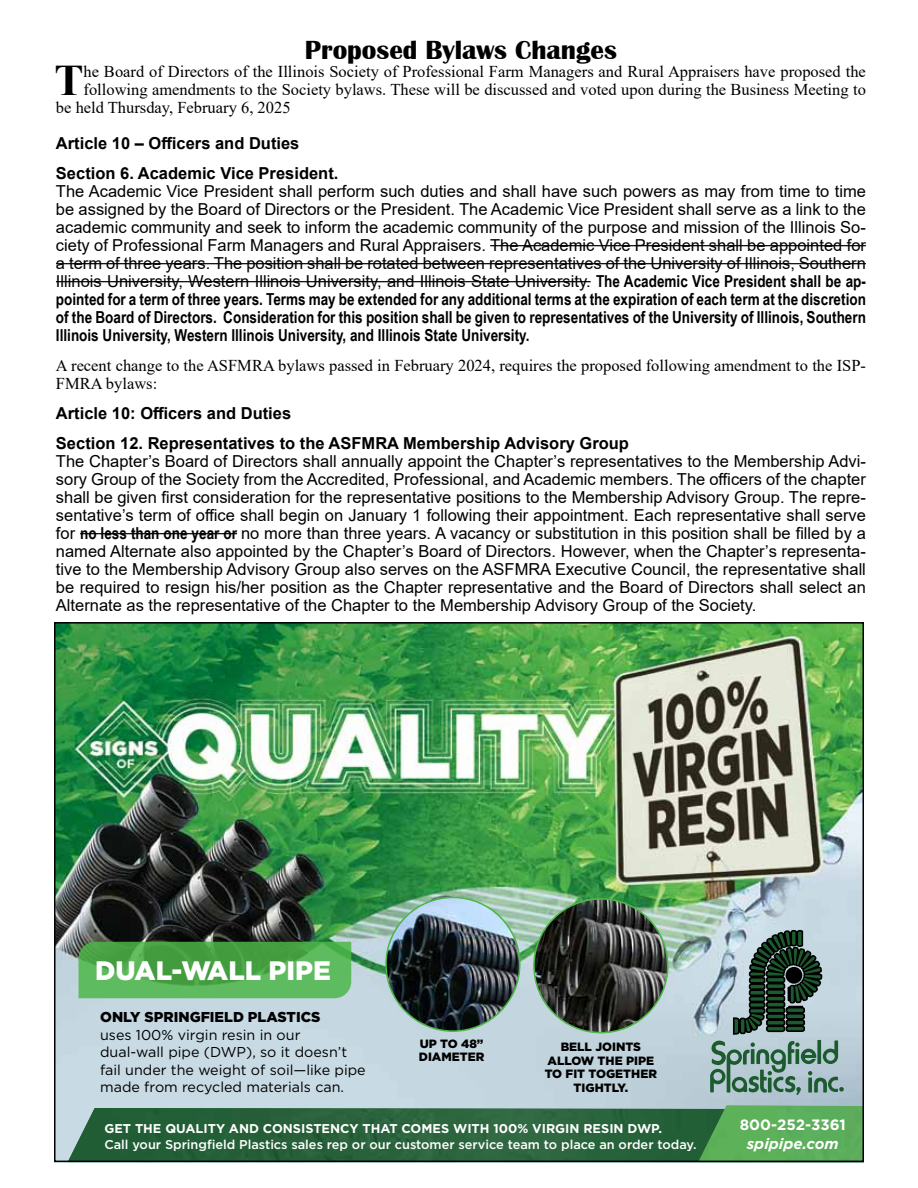
<style>
.page{position:relative;width:918px;height:1188px;background:#fff}
.page>*{position:absolute;margin:0;border:0;box-sizing:border-box;transform-origin:0 0}
.t1{font:700 43.65px "Times New Roman";color:#000}
.t2{font:700 27px "Britannic";color:#000}
.t3{font:900 26.7px "Gotham";color:#fff}
.t4{font:16.5px/18px "Arial";color:#000;text-align:justify}
.t5{font:16.5px/18px "Times New Roman";color:#000}
.t6{font:700 16.5px/18px "Arial Narrow";color:#000;text-align:justify}
.t7{font:700 16.5px/30px "Arial";color:#000}
.t8{font:700 15px "Gotham";color:#fff}
.t9{font:italic 700 15px "Gotham";color:#fff}
.t10{font:14.25px/17.5px "Gotham";color:#000}
.t11{font:900 14.25px "Gotham";color:#000}
.t12{font:500 12.75px "Gotham";color:#fff}
.t13{font:700 12.75px "Gotham";color:#fff}
.t14{font:900 12px/13.5px "Gotham";color:#000}
.s1{font-family:"Arial Narrow";font-weight:700}
</style>
<div class="page">
<hr style="left:490px;top:245px;width:376px;height:1px;background:#000">
<hr style="left:56px;top:263px;width:810px;height:1px;background:#000">
<hr style="left:56px;top:281px;width:535px;height:1px;background:#000">
<hr style="left:80px;top:533px;width:157px;height:1px;background:#000">
<img style="left:57px;top:625px;width:804px;height:534px">
<img style="left:68px;top:1108px;width:630px;height:51px">
<svg style="left:710px;top:930px;width:134px;height:165px;background:#7d9693"></svg>
<svg style="left:79px;top:942px;width:272px;height:56px;background:#52ad50"></svg>
<img style="left:534px;top:899px;width:134px;height:134px;border-radius:67px">
<img style="left:698px;top:1105px;width:163px;height:54px">
<img style="left:387px;top:897px;width:133px;height:134px">
<h2 class="t2" style="left:305px;top:35px;width:313px">Proposed Bylaws Changes</h2>
<h1 class="t1" style="left:54px;top:49px;width:31px">T</h1>
<p class="t5" style="left:84px;top:62px;width:784px">he Board of Directors of the Illinois Society of Professional Farm Managers and Rural Appraisers have proposed the</p>
<p class="t5" style="left:84px;top:80px;width:784px">following amendments to the Society bylaws. These will be discussed and voted upon during the Business Meeting to</p>
<p class="t5" style="left:56px;top:98px;width:236px">be held Thursday, February 6, 2025</p>
<p class="t7" style="left:56px;top:129px;width:284px">Article 10 – Officers and Duties<br>Section 6. Academic Vice President.</p>
<p class="t4" style="left:56px;top:182px;width:812px">The Academic Vice President shall perform such duties and shall have such powers as may from time to time be assigned by the Board of Directors or the President. The Academic Vice President shall serve as a link to the academic community and seek to inform the academic community of the purpose and mission of the Illinois So&shy;ciety of Professional Farm Managers and Rural Appraisers. The Academic Vice President shall be appointed for a term of three years. The position shall be rotated between representatives of the University of Illinois, Southern Illinois University, Western Illinois University, and Illinois State University. <span class="s1">The Academic Vice President shall be ap-</span></p>
<p class="t6" style="left:56px;top:290px;width:812px">pointed for a term of three years. Terms may be extended for any additional terms at the expiration of each term at the discretion of the Board of Directors. Consideration for this position shall be given to representatives of the University of Illinois, Southern Illinois University, Western Illinois University, and Illinois State University.</p>
<p class="t5" style="left:56px;top:356px;width:812px">A recent change to the ASFMRA bylaws passed in February 2024, requires the proposed following amendment to the ISP-<br>FMRA bylaws:</p>
<p class="t7" style="left:56px;top:399px;width:575px">Article 10: Officers and Duties<br>Section 12. Representatives to the ASFMRA Membership Advisory Group</p>
<p class="t4" style="left:56px;top:452px;width:812px">The Chapter’s Board of Directors shall annually appoint the Chapter’s representatives to the Membership Advi&shy;sory Group of the Society from the Accredited, Professional, and Academic members. The officers of the chapter shall be given first consideration for the representative positions to the Membership Advisory Group. The repre&shy;sentative’s term of office shall begin on January 1 following their appointment. Each representative shall serve for <span class="s1">no less than one year or</span> no more than three years. A vacancy or substitution in this position shall be filled by a named Alternate also appointed by the Chapter’s Board of Directors. However, when the Chapter’s representa&shy;tive to the Membership Advisory Group also serves on the ASFMRA Executive Council, the representative shall be required to resign his/her position as the Chapter representative and the Board of Directors shall select an Alternate as the representative of the Chapter to the Membership Advisory Group of the Society.</p>
<h3 class="t3" style="left:95px;top:952px;width:237px">DUAL-WALL PIPE</h3>
<p class="t11" style="left:100px;top:1007px;width:222px">ONLY SPRINGFIELD PLASTICS</p>
<p class="t10" style="left:100px;top:1026px;width:267px">uses 100% virgin resin in our dual-wall pipe (DWP), so it doesn’t fail under the weight of soil—like pipe made from recycled materials can.</p>
<p class="t14" style="left:419px;top:1036px;width:67px">UP TO 48”<br>DIAMETER</p>
<p class="t14" style="left:545px;top:1040px;width:114px;text-align:center">BELL JOINTS<br>ALLOW THE PIPE<br>TO FIT TOGETHER<br>TIGHTLY.</p>
<p class="t13" style="left:104px;top:1120px;width:559px">GET THE QUALITY AND CONSISTENCY THAT COMES WITH 100% VIRGIN RESIN DWP.</p>
<p class="t12" style="left:104px;top:1136px;width:594px">Call your Springfield Plastics sales rep or our customer service team to place an order today.</p>
<p class="t8" style="left:740px;top:1115px;width:108px">800-252-3361</p>
<p class="t9" style="left:747px;top:1133px;width:93px">spipipe.com</p>
</div>
